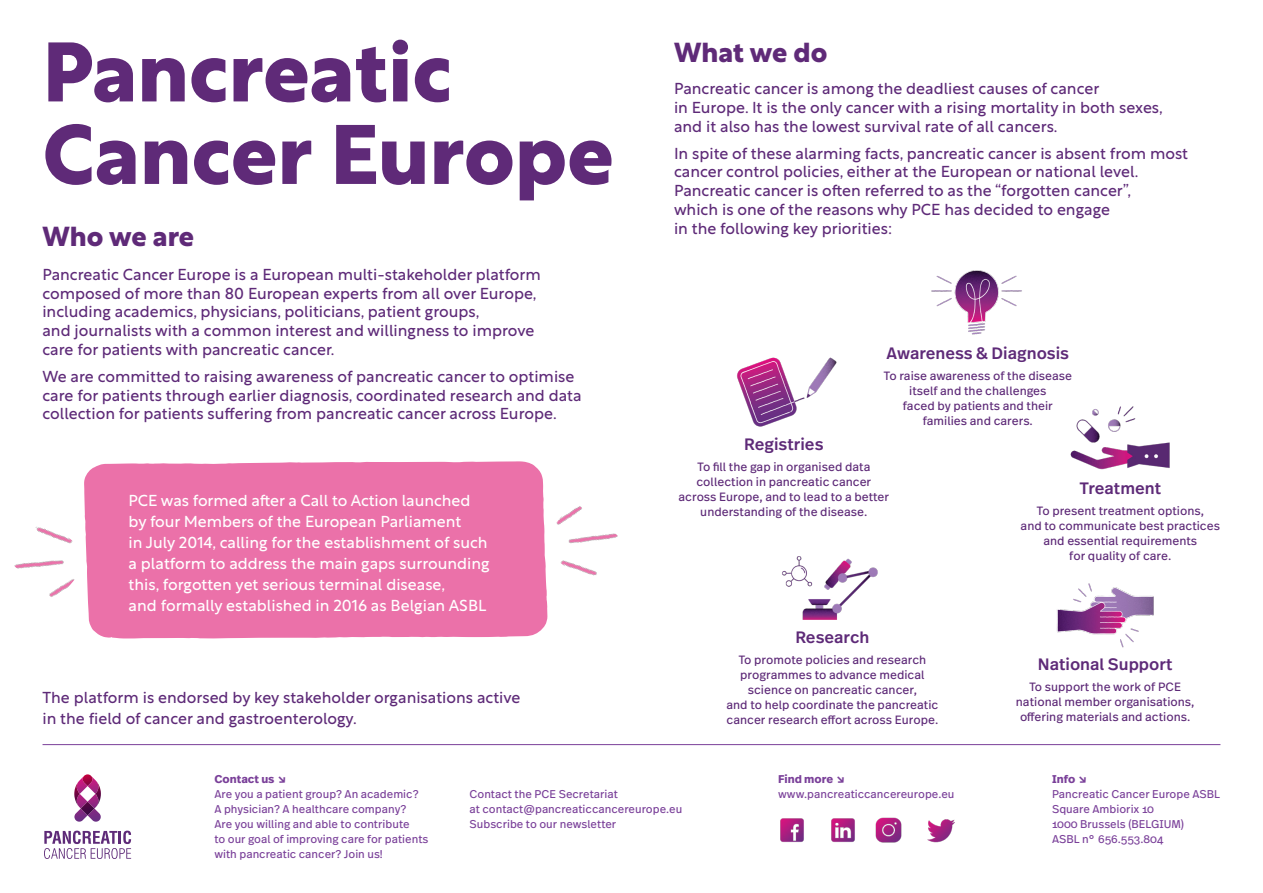
<style>
.page{position:relative;width:1263px;height:893px;background:#fff}
.page>*{position:absolute;margin:0;border:0;box-sizing:border-box;transform-origin:0 0}
.t1{font:700 82.5px/82.5px "Rustica";color:#5f2a78}
.t2{font:700 27px "Rustica";color:#5f2a78}
.t3{font:500 16.5px "Real Text Pro";color:#5e2a78}
.t4{font:15.75px/18.8px "Rustica";color:#5e2a78}
.t5{font:15.75px/21px "Rustica";color:#fff}
.t6{font:12px/15px "Real Text Pro";color:#5e2a78;text-align:center}
.t7{font:11.25px/15px "Real Text Pro";color:#7a4099}
.t8{font:700 11.25px "Real Text Pro";color:#7a4099}
</style>
<div class="page">
<svg style="left:44px;top:831px;width:87px;height:28px"></svg>
<svg style="left:74px;top:774px;width:27px;height:48px"></svg>
<img style="left:95px;top:780px;width:6px;height:26px">
<hr style="left:43px;top:744px;width:1177px;height:1px;background:#7a4099">
<img style="left:931px;top:270px;width:91px;height:65px">
<img style="left:1056px;top:583px;width:98px;height:65px">
<img style="left:1070px;top:406px;width:100px;height:64px">
<img style="left:782px;top:556px;width:96px;height:64px">
<img style="left:737px;top:357px;width:100px;height:70px">
<div style="left:84px;top:461px;width:463px;height:177px;background:#eb71a9"></div>
<img style="left:14px;top:517px;width:79px;height:84px">
<img style="left:538px;top:501px;width:80px;height:84px">
<img style="left:780px;top:818px;width:24px;height:24px">
<img style="left:875px;top:817px;width:27px;height:26px">
<img style="left:831px;top:818px;width:24px;height:24px">
<img style="left:927px;top:819px;width:27px;height:24px">
<h1 class="t1" style="left:43px;top:23px;width:573px">Pancreatic<br>Cancer Europe</h1>
<h2 class="t2" style="left:43px;top:213px;width:153px">Who we are</h2>
<p class="t4" style="left:42px;top:263px;width:500px">Pancreatic Cancer Europe is a European multi-stakeholder platform composed of more than 80 European experts from all over Europe, including academics, physicians, politicians, patient groups,<br>and journalists with a common interest and willingness to improve care for patients with pancreatic cancer.</p>
<p class="t4" style="left:42px;top:365px;width:541px">We are committed to raising awareness of pancreatic cancer to optimise care for patients through earlier diagnosis, coordinated research and data collection for patients suffering from pancreatic cancer across Europe.</p>
<p class="t5" style="left:129px;top:489px;width:363px">PCE was formed after a Call to Action launched by four Members of the European Parliament<br>in July 2014, calling for the establishment of such a platform to address the main gaps surrounding this, forgotten yet serious terminal disease,<br>and formally established in 2016 as Belgian ASBL</p>
<p class="t4" style="left:42px;top:685px;width:480px;line-height:21px">The platform is endorsed by key stakeholder organisations active in the field of cancer and gastroenterology.</p>
<h2 class="t2" style="left:674px;top:29px;width:155px">What we do</h2>
<p class="t4" style="left:674px;top:77px;width:490px">Pancreatic cancer is among the deadliest causes of cancer<br>in Europe. It is the only cancer with a rising mortality in both sexes, and it also has the lowest survival rate of all cancers.</p>
<p class="t4" style="left:674px;top:142px;width:516px">In spite of these alarming facts, pancreatic cancer is absent from most cancer control policies, either at the European or national level.<br>Pancreatic cancer is often referred to as the “forgotten cancer”,<br>which is one of the reasons why PCE has decided to engage<br>in the following key priorities:</p>
<p class="t3" style="left:887px;top:341px;width:184px">Awareness &amp; Diagnosis</p>
<p class="t6" style="left:883px;top:368px;width:190px">To raise awareness of the disease itself and the challenges<br>faced by patients and their families and carers.</p>
<p class="t3" style="left:744px;top:433px;width:81px">Registries</p>
<p class="t6" style="left:678px;top:459px;width:212px">To fill the gap in organised data collection in pancreatic cancer across Europe, and to lead to a better understanding of the disease.</p>
<p class="t3" style="left:1079px;top:476px;width:83px">Treatment</p>
<p class="t6" style="left:1020px;top:503px;width:201px">To present treatment options,<br>and to communicate best practices and essential requirements<br>for quality of care.</p>
<p class="t3" style="left:795px;top:625px;width:76px">Research</p>
<p class="t6" style="left:726px;top:652px;width:213px">To promote policies and research programmes to advance medical science on pancreatic cancer,<br>and to help coordinate the pancreatic cancer research effort across Europe.</p>
<p class="t3" style="left:1038px;top:653px;width:136px">National Support</p>
<p class="t6" style="left:1016px;top:679px;width:180px">To support the work of PCE national member organisations, offering materials and actions.</p>
<p class="t8" style="left:214px;top:771px;width:74px">Contact us ↘</p>
<p class="t7" style="left:214px;top:787px;width:215px">Are you a patient group? An academic?<br>A physician? A healthcare company?<br>Are you willing and able to contribute<br>to our goal of improving care for patients with pancreatic cancer? Join us!</p>
<p class="t7" style="left:469px;top:787px;width:214px">Contact the PCE Secretariat<br>at contact@pancreaticcancereurope.eu<br>Subscribe to our newsletter</p>
<p class="t8" style="left:778px;top:771px;width:69px">Find more ↘</p>
<p class="t7" style="left:778px;top:787px;width:178px">www.pancreaticcancereurope.eu</p>
<p class="t8" style="left:1052px;top:771px;width:37px">Info ↘</p>
<p class="t7" style="left:1052px;top:787px;width:170px">Pancreatic Cancer Europe ASBL<br>Square Ambiorix 10<br>1000 Brussels (BELGIUM)<br>ASBL n° 656.553.804</p>
</div>
